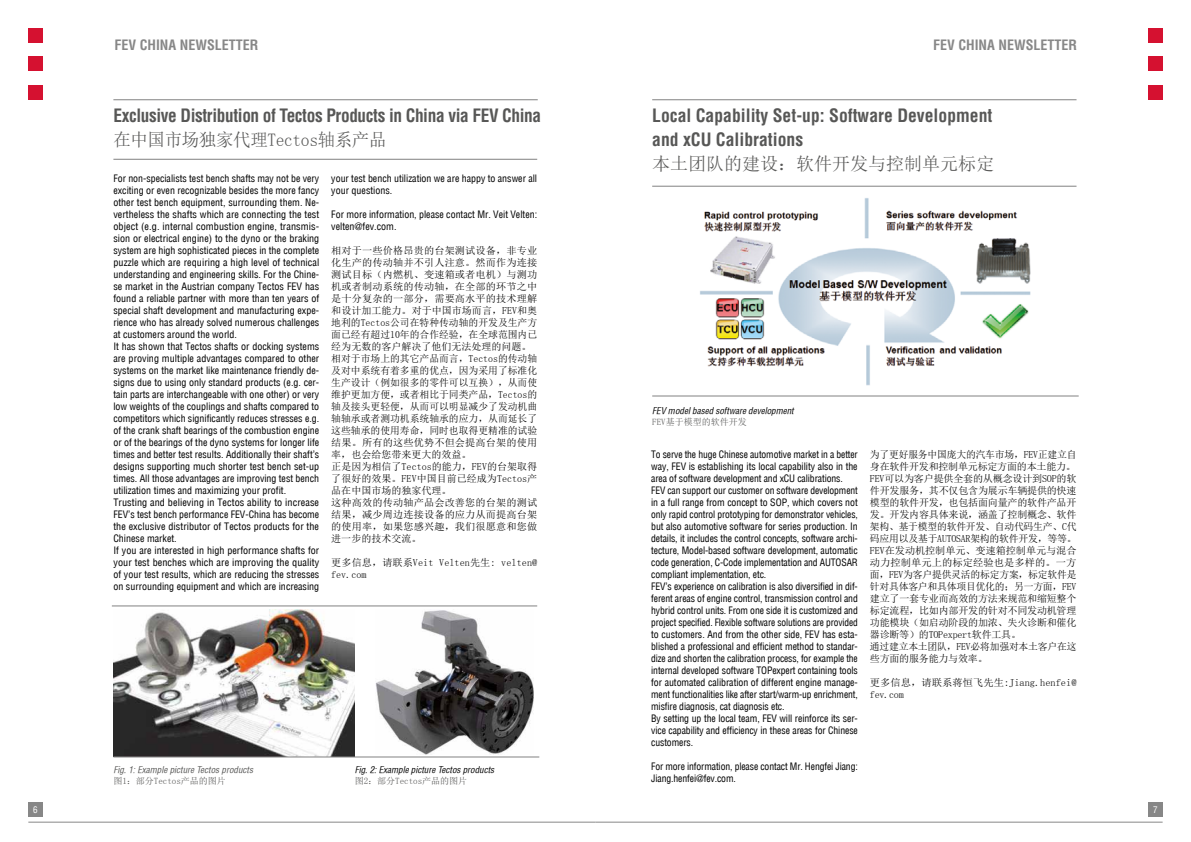
<style>
.page{position:relative;width:1191px;height:842px;background:#fff}
.page>*{position:absolute;margin:0;border:0;box-sizing:border-box;transform-origin:0 0}
.t1{font:700 condensed 18px/24px "Helvetica LT Std";color:#575756}
.t2{font:700 condensed 18px "Helvetica LT Std";letter-spacing:-.02em;color:#575756;scale:.96 1}
.t3{font:18px "Sim Sun";letter-spacing:-.02em;color:#575756}
.t4{font:18px "Sim Sun";color:#575756}
.t5{font:700 condensed 14px "Helvetica LT Std";color:#878787}
.t6{font:10px/12px "Helv Cond";color:#000}
.t7{font:10px/12px "Helv Cond";color:#000;scale:.96 1}
.t8{font:10px/12px "Sim Sun";color:#000}
.t9{font:10px/12px "Sim Sun";letter-spacing:-.02em;color:#000}
.t10{font:italic 9px "Helv Cond";color:#000}
.t11{font:9px "Sim Sun";color:#575756}
.t12{font:italic 9px "Helv Cond";color:#575756}
.t13{font:9px "Helv Cond";color:#fff}
</style>
<div class="page">
<div style="left:28px;top:802px;width:15px;height:14px;background:#878787"></div>
<div style="left:1148px;top:802px;width:14px;height:14px;background:#878787"></div>
<hr style="left:28px;top:822px;width:567px;height:1px;background:#878787">
<hr style="left:595px;top:822px;width:567px;height:1px;background:#878787">
<div style="left:1148px;top:28px;width:14px;height:15px;background:#d51130"></div>
<div style="left:1148px;top:57px;width:14px;height:14px;background:#d51130"></div>
<div style="left:1148px;top:85px;width:14px;height:14px;background:#d51130"></div>
<div style="left:29px;top:28px;width:14px;height:15px;background:#d51130"></div>
<div style="left:29px;top:57px;width:14px;height:14px;background:#d51130"></div>
<div style="left:29px;top:85px;width:14px;height:14px;background:#d51130"></div>
<hr style="left:113px;top:99px;width:425px;height:1px;background:#878787">
<hr style="left:652px;top:99px;width:424px;height:1px;background:#878787">
<hr style="left:652px;top:186px;width:424px;height:1px;background:#878787">
<hr style="left:113px;top:159px;width:424px;height:1px;background:#878787">
<hr style="left:112px;top:605px;width:425px;height:1px;background:#878787">
<hr style="left:652px;top:395px;width:426px;height:2px;background:#878787">
<img style="left:376px;top:610px;width:158px;height:145px">
<img style="left:113px;top:610px;width:241px;height:146px">
<img style="left:700px;top:198px;width:331px;height:188px">
<hr style="left:113px;top:756px;width:426px;height:1px;background:#878787">
<h2 class="t5" style="left:114px;top:36px;width:145px">FEV CHINA NEWSLETTER</h2>
<h2 class="t5" style="left:933px;top:36px;width:145px">FEV CHINA NEWSLETTER</h2>
<h1 class="t2" style="left:113px;top:104px;width:447px">Exclusive Distribution of Tectos Products in China via FEV China</h1>
<h1 class="t3" style="left:113px;top:131px;width:275px">在中国市场独家代理Tectos轴系产品</h1>
<p class="t6" style="left:113px;top:172px;width:207px">For non-specialists test bench shafts may not be very exciting or even recognizable besides the more fancy other test bench equipment, surrounding them. Ne&shy;vertheless the shafts which are connecting the test object (e.g. internal combustion engine, transmis&shy;sion or electrical engine) to the dyno or the braking system are high sophisticated pieces in the complete puzzle which are requiring a high level of technical understanding and engineering skills. For the Chine&shy;se market in the Austrian company Tectos FEV has found a reliable partner with more than ten years of special shaft development and manufacturing expe&shy;rience who has already solved numerous challenges at customers around the world.<br>It has shown that Tectos shafts or docking systems are proving multiple advantages compared to other systems on the market like maintenance friendly de&shy;signs due to using only standard products (e.g. cer&shy;tain parts are interchangeable with one other) or very low weights of the couplings and shafts compared to competitors which significantly reduces stresses e.g. of the crank shaft bearings of the combustion engine or of the bearings of the dyno systems for longer life times and better test results. Additionally their shaft’s designs supporting much shorter test bench set-up times. All those advantages are improving test bench utilization times and maximizing your profit.<br>Trusting and believing in Tectos ability to increase FEV’s test bench performance FEV-China has become the exclusive distributor of Tectos products for the Chinese market.<br>If you are interested in high performance shafts for your test benches which are improving the quality of your test results, which are reducing the stresses on surrounding equipment and which are increasing</p>
<p class="t6" style="left:331px;top:172px;width:207px">your test bench utilization we are happy to answer all your questions.</p>
<p class="t6" style="left:331px;top:208px;width:207px">For more information, please contact Mr. Veit Velten: velten@fev.com.</p>
<p class="t8" style="left:331px;top:245px;width:207px">相对于一些价格昂贵的台架测试设备，非专业化生产的传动轴并不引人注意。然而作为连接测试目标（内燃机、变速箱或者电机）与测功机或者制动系统的传动轴，在全部的环节之中是十分复杂的一部分，需要高水平的技术理解和设计加工能力。对于中国市场而言，FEV和奥地利的Tectos公司在特种传动轴的开发及生产方面已经有超过10年的合作经验，在全球范围内已经为无数的客户解决了他们无法处理的问题。相对于市场上的其它产品而言，Tectos的传动轴及对中系统有着多重的优点，因为采用了标准化生产设计（例如很多的零件可以互换），从而使维护更加方便，或者相比于同类产品，Tectos的轴及接头更轻便，从而可以明显减少了发动机曲轴轴承或者测功机系统轴承的应力，从而延长了这些轴承的使用寿命，同时也取得更精准的试验结果。所有的这些优势不但会提高台架的使用率，也会给您带来更大的效益。<br>正是因为相信了Tectos的能力，FEV的台架取得了很好的效果。FEV中国目前已经成为Tectos产品在中国市场的独家代理。<br>这种高效的传动轴产品会改善您的台架的测试结果，减少周边连接设备的应力从而提高台架的使用率，如果您感兴趣，我们很愿意和您做进一步的技术交流。</p>
<p class="t8" style="left:331px;top:557px;width:207px">更多信息，请联系Veit Velten先生: velten@ fev.com</p>
<p class="t12" style="left:113px;top:764px;width:141px">Fig. 1: Example picture Tectos products</p>
<p class="t11" style="left:113px;top:776px;width:114px">图1：部分Tectos产品的图片</p>
<p class="t10" style="left:355px;top:764px;width:141px">Fig. 2: Example picture Tectos products</p>
<p class="t11" style="left:355px;top:776px;width:114px">图2：部分Tectos产品的图片</p>
<h1 class="t1" style="left:652px;top:104px;width:342px">Local Capability Set-up: Software Development and xCU Calibrations</h1>
<h1 class="t4" style="left:652px;top:155px;width:343px">本土团队的建设：软件开发与控制单元标定</h1>
<p class="t10" style="left:652px;top:405px;width:143px">FEV model based software development</p>
<p class="t11" style="left:652px;top:417px;width:96px">FEV基于模型的软件开发</p>
<p class="t7" style="left:651px;top:448px;width:217px">To serve the huge Chinese automotive market in a better way, FEV is establishing its local capability also in the area of software development and xCU calibrations.<br>FEV can support our customer on software development in a full range from concept to SOP, which covers not only rapid control prototyping for demonstrator vehicles, but also automotive software for series production. In details, it includes the control concepts, software archi&shy;tecture, Model-based software development, automatic code generation, C-Code implementation and AUTOSAR compliant implementation, etc.<br>FEV’s experience on calibration is also diversified in dif&shy;ferent areas of engine control, transmission control and hybrid control units. From one side it is customized and project specified. Flexible software solutions are provided to customers. And from the other side, FEV has esta&shy;blished a professional and efficient method to standar&shy;dize and shorten the calibration process, for example the internal developed software TOPexpert containing tools for automated calibration of different engine manage&shy;ment functionalities like after start/warm-up enrichment, misfire diagnosis, cat diagnosis etc.<br>By setting up the local team, FEV will reinforce its ser&shy;vice capability and efficiency in these areas for Chinese customers.</p>
<p class="t6" style="left:651px;top:760px;width:208px">For more information, please contact Mr. Hengfei Jiang:<br>Jiang.henfei@fev.com.</p>
<p class="t9" style="left:870px;top:449px;width:208px">为了更好服务中国庞大的汽车市场，FEV正建立自身在软件开发和控制单元标定方面的本土能力。<br>FEV可以为客户提供全套的从概念设计到SOP的软件开发服务，其不仅包含为展示车辆提供的快速模型的软件开发，也包括面向量产的软件产品开发。开发内容具体来说，涵盖了控制概念、软件架构、基于模型的软件开发、自动代码生产、C代码应用以及基于AUTOSAR架构的软件开发，等等。<br>FEV在发动机控制单元、变速箱控制单元与混合动力控制单元上的标定经验也是多样的。一方面，FEV为客户提供灵活的标定方案，标定软件是针对具体客户和具体项目优化的；另一方面，FEV建立了一套专业而高效的方法来规范和缩短整个标定流程，比如内部开发的针对不同发动机管理功能模块（如启动阶段的加浓、失火诊断和催化器诊断等）的TOPexpert软件工具。<br>通过建立本土团队，FEV必将加强对本土客户在这些方面的服务能力与效率。</p>
<p class="t8" style="left:870px;top:677px;width:208px">更多信息，请联系蒋恒飞先生:Jiang.henfei@ fev.com</p>
<p class="t13" style="left:33px;top:804px;width:6px">6</p>
<p class="t13" style="left:1153px;top:804px;width:6px">7</p>
</div>
